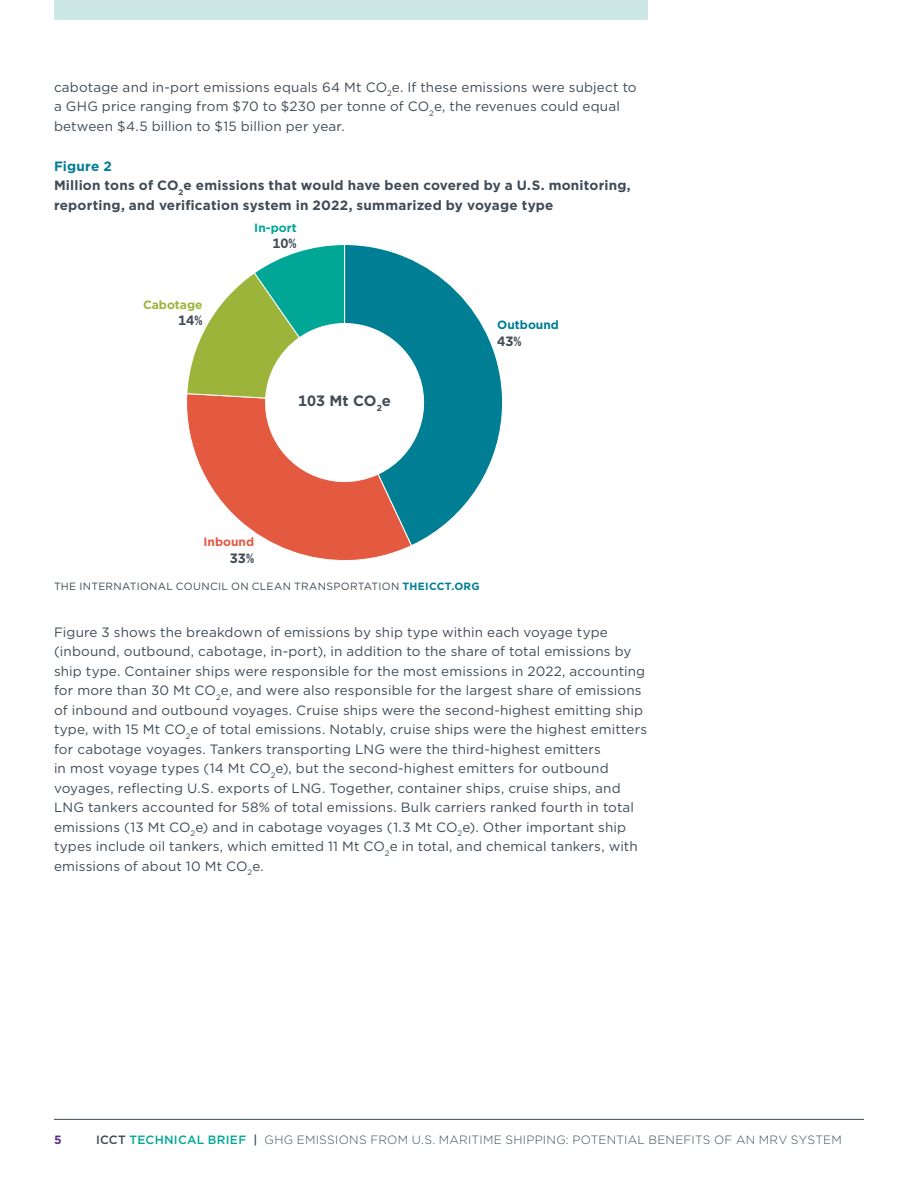
<style>
.page{position:relative;width:918px;height:1188px;background:#fff}
.page>*{position:absolute;margin:0;border:0;box-sizing:border-box;transform-origin:0 0}
.t1{font:700 15px "Gotham";color:#414c55}
.Body_Copy{font:13.5px/19.5px "Gotham";letter-spacing:.01em;color:#3f4b55}
.Figure___Table_title{font:700 13.5px/19.5px "Gotham";letter-spacing:.015em;color:#3f4b55}
.t2{font:700 13.5px "Gotham";color:#414c55}
.Figure___Table_number{font:700 13.5px "Gotham";letter-spacing:.01em;color:#007e94}
.t3{font:300 12px "Gotham";letter-spacing:.02em;color:#3f4b55}
.t4{font:700 12px "Gotham";color:#007e94}
.t5{font:700 12px "Gotham";color:#9cb43a}
.t6{font:700 12px "Gotham";color:#e35a41}
.t7{font:700 12px "Gotham";color:#00a796}
.t8{font:700 12px "Gotham";color:#662d8b}
.Figure_credit{font:10.5px "Gotham";letter-spacing:.025em;color:#3f4b55}
.s1{font-weight:700;color:#007e94}
.s2{font-weight:500}
.s3{font-weight:500;color:#00a796}
</style>
<div class="page">
<hr style="left:54px;top:1119px;width:810px;height:1px;background:#3f4b55">
<div style="left:54px;top:0;width:594px;height:20px;background:#cce7e4"></div>
<svg style="left:412px;top:259px;width:91px;height:287px"></svg>
<svg style="left:186px;top:244px;width:226px;height:317px"></svg>
<p class="Body_Copy" style="left:54px;top:77px;width:584px">cabotage and in-port emissions equals 64 Mt CO<sub>2</sub>e. If these emissions were subject to a GHG price ranging from $70 to $230 per tonne of CO<sub>2</sub>e, the revenues could equal between $4.5 billion to $15 billion per year.</p>
<p class="Figure___Table_number" style="left:54px;top:157px;width:59px">Figure 2</p>
<p class="Figure___Table_title" style="left:54px;top:175px;width:578px">Million tons of CO<sub>2</sub>e emissions that would have been covered by a U.S. monitoring, reporting, and verification system in 2022, summarized by voyage type</p>
<p class="t5" style="left:143px;top:297px;width:61px">Cabotage</p>
<p class="t2" style="left:178px;top:311px;width:26px">14%</p>
<p class="t7" style="left:254px;top:219px;width:44px">In-port</p>
<p class="t2" style="left:272px;top:234px;width:26px">10%</p>
<p class="t1" style="left:298px;top:391px;width:95px">103 Mt CO<sub>2</sub>e</p>
<p class="t6" style="left:204px;top:534px;width:52px">Inbound</p>
<p class="t2" style="left:230px;top:549px;width:26px">33%</p>
<p class="t4" style="left:497px;top:317px;width:63px">Outbound</p>
<p class="t2" style="left:497px;top:332px;width:26px">43%</p>
<p class="Figure_credit" style="left:54px;top:580px;width:427px">THE INTERNATIONAL COUNCIL ON CLEAN TRANSPORTATION <span class="s1">THEICCT.ORG</span></p>
<p class="Body_Copy" style="left:54px;top:622px;width:595px">Figure 3 shows the breakdown of emissions by ship type within each voyage type (inbound, outbound, cabotage, in-port), in addition to the share of total emissions by ship type. Container ships were responsible for the most emissions in 2022, accounting for more than 30 Mt CO<sub>2</sub>e, and were also responsible for the largest share of emissions of inbound and outbound voyages. Cruise ships were the second-highest emitting ship type, with 15 Mt CO<sub>2</sub>e of total emissions. Notably, cruise ships were the highest emitters for cabotage voyages. Tankers transporting LNG were the third-highest emitters<br>in most voyage types (14 Mt CO<sub>2</sub>e), but the second-highest emitters for outbound voyages, reflecting U.S. exports of LNG. Together, container ships, cruise ships, and LNG tankers accounted for 58% of total emissions. Bulk carriers ranked fourth in total emissions (13 Mt CO<sub>2</sub>e) and in cabotage voyages (1.3 Mt CO<sub>2</sub>e). Other important ship types include oil tankers, which emitted 11 Mt CO<sub>2</sub>e in total, and chemical tankers, with emissions of about 10 Mt CO<sub>2</sub>e.</p>
<p class="t8" style="left:54px;top:1132px;width:9px">5</p>
<p class="t3" style="left:96px;top:1132px;width:747px"><span class="s2">ICCT</span> <span class="s3">TECHNICAL BRIEF</span> <span class="s2">|</span> GHG EMISSIONS FROM U.S. MARITIME SHIPPING: POTENTIAL BENEFITS OF AN MRV SYSTEM</p>
</div>
